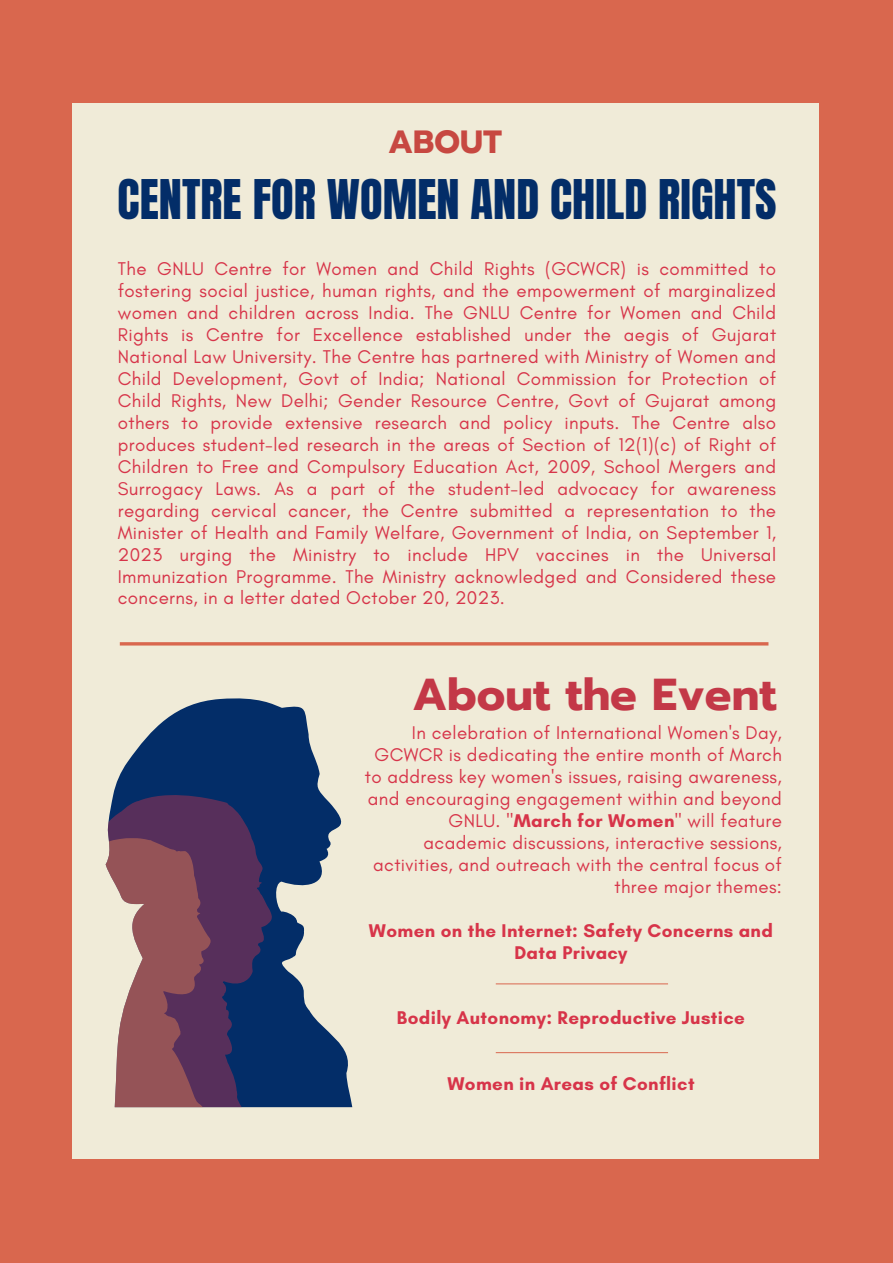
<style>
.page{position:relative;width:893px;height:1263px;background:#d9674e}
.page>*{position:absolute;margin:0;border:0;box-sizing:border-box;transform-origin:0 0}
.t1{font:46.5px "Anton";color:#032d68}
.t2{font:700 44.55px "Prompt";color:#c33847}
.t3{font:700 32.03px "Prompt";color:#c74841}
.t4{font:18.75px/21.9px "Glacial Indifference";letter-spacing:.02em;color:#d73449;text-align:right}
.t5{font:700 18.75px/21.9px "Glacial Indifference";letter-spacing:.02em;color:#d73449;text-align:center}
.s1{font-weight:700}
</style>
<div class="page">
<div style="left:72px;top:103px;width:746px;height:1056px;background:#f0ebd8"></div>
<hr style="left:120px;top:642px;width:648px;height:3px;background:#d9674e">
<svg style="left:113px;top:698px;width:240px;height:409px;fill:#032d68"></svg>
<svg style="left:107px;top:794px;width:165px;height:313px;background:#383061"></svg>
<svg style="left:106px;top:838px;width:105px;height:269px"></svg>
<hr style="left:496px;top:983px;width:172px;height:1px;background:#d9674e">
<hr style="left:496px;top:1052px;width:172px;height:1px;background:#d9674e">
<h1 class="t3" style="left:388px;top:118px;width:115px">ABOUT</h1>
<h3 class="t1" style="left:118px;top:166px;width:660px">CENTRE FOR WOMEN AND CHILD RIGHTS</h3>
<h4 class="t4" style="left:118px;top:258px;width:660px;text-align:justify">The GNLU Centre for Women and Child Rights (GCWCR) is committed to fostering social justice, human rights, and the empowerment of marginalized women and children across India. The GNLU Centre for Women and Child Rights is Centre for Excellence established under the aegis of Gujarat National Law University. The Centre has partnered with Ministry of Women and Child Development, Govt of India; National Commission for Protection of Child Rights, New Delhi; Gender Resource Centre, Govt of Gujarat among others to provide extensive research and policy inputs. The Centre also produces student-led research in the areas of Section of 12(1)(c) of Right of Children to Free and Compulsory Education Act, 2009, School Mergers and Surrogacy Laws. As a part of the student-led advocacy for awareness regarding cervical cancer, the Centre submitted a representation to the Minister of Health and Family Welfare, Government of India, on September 1, 2023 urging the Ministry to include HPV vaccines in the Universal Immunization Programme. The Ministry acknowledged and Considered these concerns, in a letter dated October 20, 2023.</h4>
<p class="t2" style="left:412px;top:661px;width:365px">About the Event</p>
<p class="t4" style="left:365px;top:722px;width:418px">In celebration of International Women's Day, GCWCR is dedicating the entire month of March to address key women's issues, raising awareness, and encouraging engagement within and beyond GNLU. "<span class="s1">March for Women</span>" will feature academic discussions, interactive sessions, activities, and outreach with the central focus of three major themes:</p>
<h2 class="t5" style="left:369px;top:919px;width:405px">Women on the Internet: Safety Concerns and<br>Data Privacy</h2>
<p class="t5" style="left:397px;top:1007px;width:349px">Bodily Autonomy: Reproductive Justice</p>
<p class="t5" style="left:447px;top:1073px;width:249px">Women in Areas of Conflict</p>
</div>
